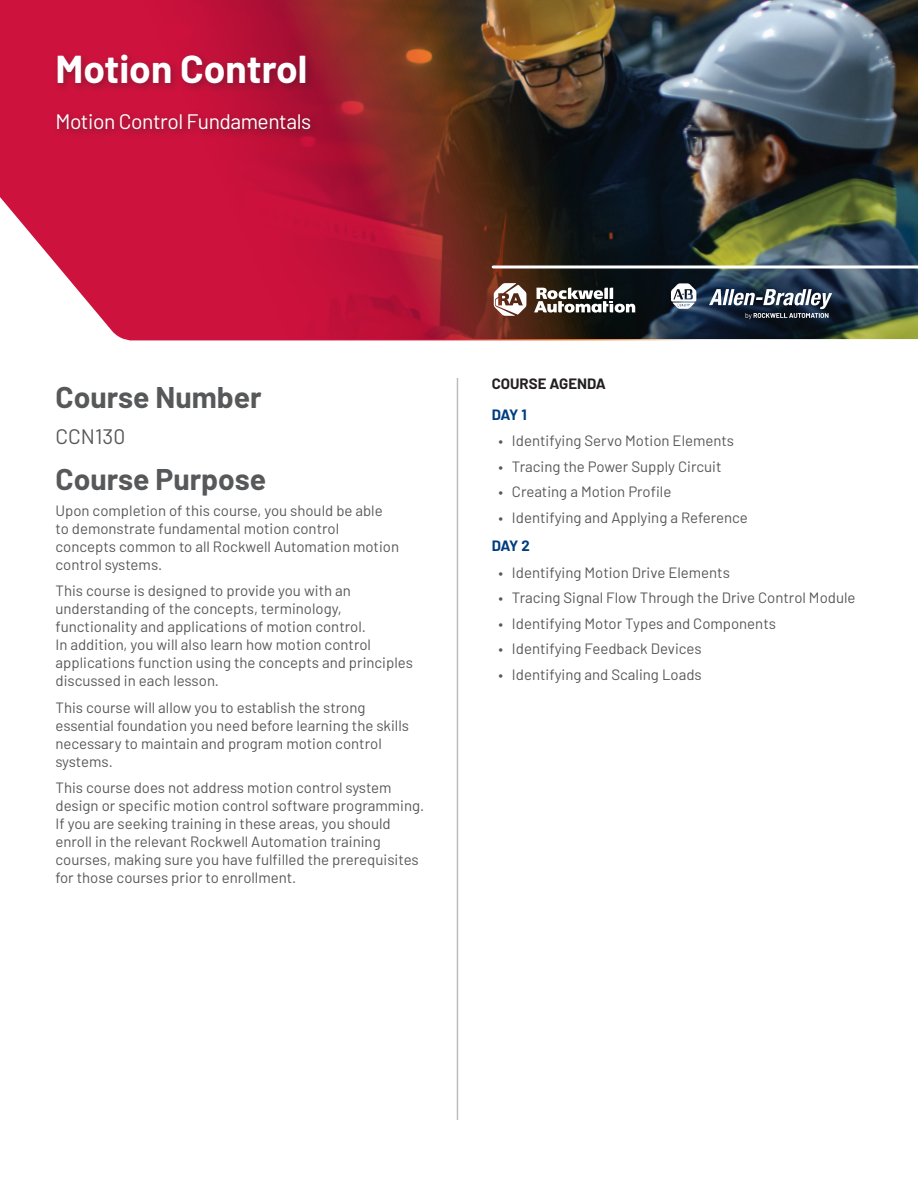
<style>
.page{position:relative;width:918px;height:1188px;background:#fff}
.page>*{position:absolute;margin:0;border:0;box-sizing:border-box;transform-origin:0 0}
.t1{font:700 39px "Barlow";color:#fff}
.t2{font:700 30px "Barlow";color:#57585a}
.t3{font:21px "Barlow";letter-spacing:-.02em;color:#fff}
.t4{font:21px "Barlow";color:#57585a}
.t5{font:15px/18px "Barlow";color:#57585a}
.t6{font:700 15px "Barlow";color:#231f20}
.t7{font:700 15px "Barlow";letter-spacing:-.065em;color:#013d7d}
</style>
<div class="page">
<img style="left:0;top:0;width:918px;height:340px">
<svg style="left:534px;top:288px;width:101px;height:25px"></svg>
<svg style="left:494px;top:283px;width:32px;height:33px"></svg>
<svg style="left:671px;top:283px;width:25px;height:26px"></svg>
<svg style="left:709px;top:289px;width:123px;height:30px"></svg>
<hr style="left:493px;top:266px;width:425px;height:2px;background:#fff">
<hr style="left:457px;top:378px;width:1px;height:742px;background:#bcbdc0">
<div style="left:53px;top:50px;width:267px;height:89px;background:#231f20;opacity:.3"></div>
<h1 class="t1" style="left:56px;top:40px;width:253px">Motion Control</h1>
<h3 class="t3" style="left:56px;top:106px;width:257px">Motion Control Fundamentals</h3>
<h2 class="t2" style="left:56px;top:375px;width:208px">Course Number</h2>
<h3 class="t4" style="left:56px;top:421px;width:71px">CCN130</h3>
<h2 class="t2" style="left:56px;top:457px;width:212px">Course Purpose</h2>
<p class="t5" style="left:56px;top:501px;width:345px">Upon completion of this course, you should be able to demonstrate fundamental motion control concepts common to all Rockwell Automation motion control systems.</p>
<p class="t5" style="left:56px;top:581px;width:359px">This course is designed to provide you with an understanding of the concepts, terminology, functionality and applications of motion control.<br>In addition, you will also learn how motion control applications function using the concepts and principles discussed in each lesson.</p>
<p class="t5" style="left:56px;top:697px;width:355px">This course will allow you to establish the strong essential foundation you need before learning the skills necessary to maintain and program motion control systems.</p>
<p class="t5" style="left:56px;top:777px;width:370px">This course does not address motion control system design or specific motion control software programming.<br>If you are seeking training in these areas, you should enroll in the relevant Rockwell Automation training courses, making sure you have fulfilled the prerequisites for those courses prior to enrollment.</p>
<p class="t6" style="left:492px;top:372px;width:116px">COURSE AGENDA</p>
<p class="t7" style="left:492px;top:404px;width:37px">DAY 1</p>
<p class="t5" style="left:498px;top:431px;width:237px">• Identifying Servo Motion Elements</p>
<p class="t5" style="left:498px;top:456px;width:225px">• Tracing the Power Supply Circuit</p>
<p class="t5" style="left:498px;top:482px;width:174px">• Creating a Motion Profile</p>
<p class="t5" style="left:498px;top:508px;width:251px">• Identifying and Applying a Reference</p>
<p class="t7" style="left:492px;top:535px;width:40px">DAY 2</p>
<p class="t5" style="left:498px;top:562px;width:233px">• Identifying Motion Drive Elements</p>
<p class="t5" style="left:498px;top:588px;width:359px">• Tracing Signal Flow Through the Drive Control Module</p>
<p class="t5" style="left:498px;top:613px;width:279px">• Identifying Motor Types and Components</p>
<p class="t5" style="left:498px;top:639px;width:205px">• Identifying Feedback Devices</p>
<p class="t5" style="left:498px;top:664px;width:205px">• Identifying and Scaling Loads</p>
</div>
